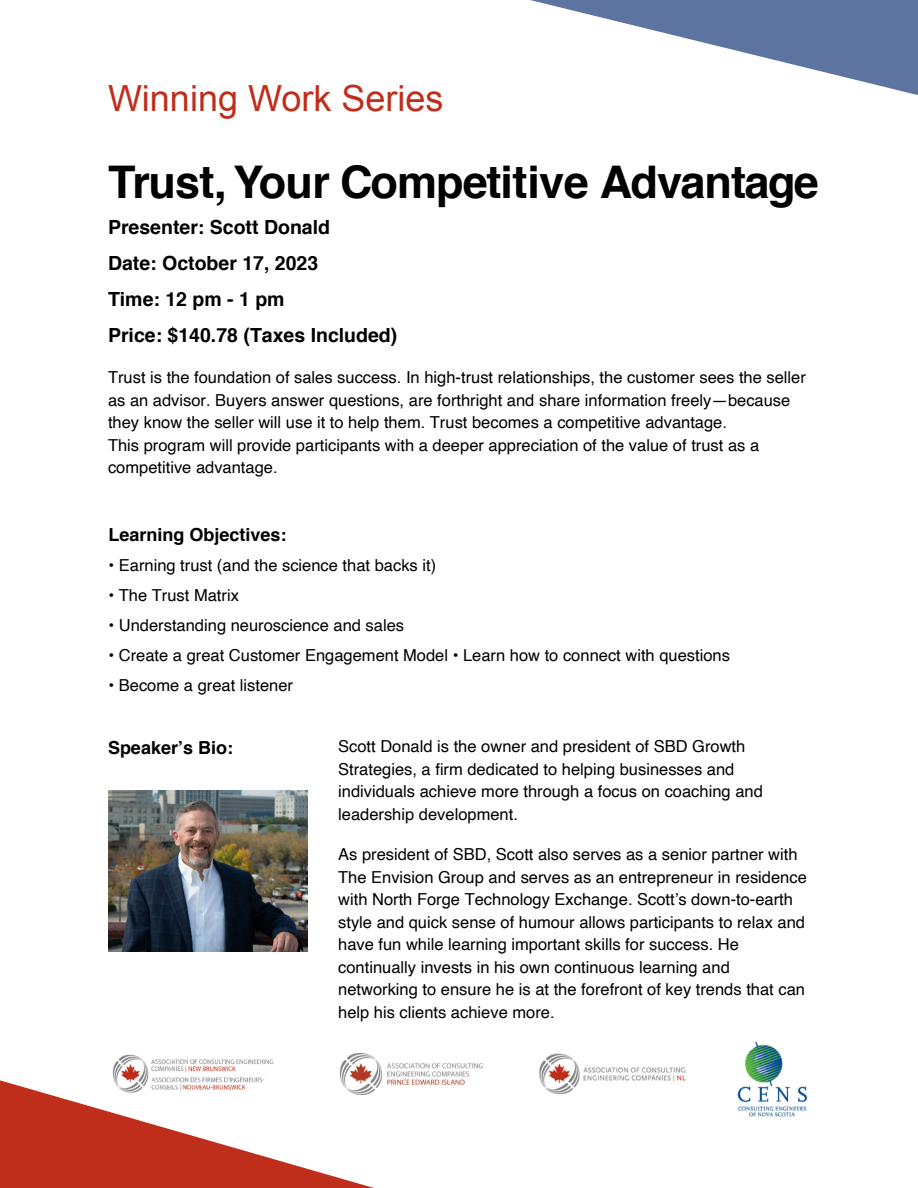
<style>
.page{position:relative;width:918px;height:1188px;background:#fff}
.page>*{position:absolute;margin:0;border:0;box-sizing:border-box;transform-origin:0 0}
.t1{font:700 45px "Helvetica";letter-spacing:-.02em;color:#000}
.t2{font:36px "Arial";color:#bf2e1b}
.t3{font:700 19.5px/36px "Helvetica";color:#000}
.t4{font:700 18px "Helvetica";color:#000}
.t5{font:16.5px/22.5px "Helvetica";color:#000}
</style>
<div class="page">
<svg style="left:0;top:1054px;width:374px;height:134px"></svg>
<svg style="left:530px;top:0;width:388px;height:95px"></svg>
<img style="left:108px;top:791px;width:199px;height:160px">
<img style="left:737px;top:1041px;width:71px;height:76px">
<img style="left:539px;top:1053px;width:147px;height:42px">
<img style="left:112px;top:1055px;width:161px;height:38px">
<img style="left:340px;top:1053px;width:143px;height:42px">
<h2 class="t2" style="left:108px;top:85px;width:337px">Winning Work Series</h2>
<h1 class="t1" style="left:108px;top:165px;width:712px">Trust, Your Competitive Advantage</h1>
<p class="t3" style="left:108px;top:211px;width:291px">Presenter: Scott Donald<br>Date: October 17, 2023<br>Time: 12 pm - 1 pm<br>Price: $140.78 (Taxes Included)</p>
<p class="t5" style="left:108px;top:367px;width:699px">Trust is the foundation of sales success. In high-trust relationships, the customer sees the seller as an advisor. Buyers answer questions, are forthright and share information freely—because they know the seller will use it to help them. Trust becomes a competitive advantage.<br>This program will provide participants with a deeper appreciation of the value of trust as a competitive advantage.</p>
<p class="t4" style="left:109px;top:528px;width:180px">Learning Objectives:</p>
<p class="t5" style="left:109px;top:555px;width:329px">• Earning trust (and the science that backs it)</p>
<p class="t5" style="left:109px;top:585px;width:132px">• The Trust Matrix</p>
<p class="t5" style="left:109px;top:615px;width:297px">• Understanding neuroscience and sales</p>
<p class="t5" style="left:109px;top:645px;width:623px">• Create a great Customer Engagement Model • Learn how to connect with questions</p>
<p class="t5" style="left:109px;top:675px;width:186px">• Become a great listener</p>
<p class="t4" style="left:108px;top:740px;width:127px">Speaker’s Bio:</p>
<p class="t5" style="left:338px;top:736px;width:426px">Scott Donald is the owner and president of SBD Growth Strategies, a firm dedicated to helping businesses and individuals achieve more through a focus on coaching and leadership development.</p>
<p class="t5" style="left:338px;top:844px;width:470px">As president of SBD, Scott also serves as a senior partner with The Envision Group and serves as an entrepreneur in residence with North Forge Technology Exchange. Scott’s down-to-earth style and quick sense of humour allows participants to relax and have fun while learning important skills for success. He continually invests in his own continuous learning and networking to ensure he is at the forefront of key trends that can help his clients achieve more.</p>
</div>
